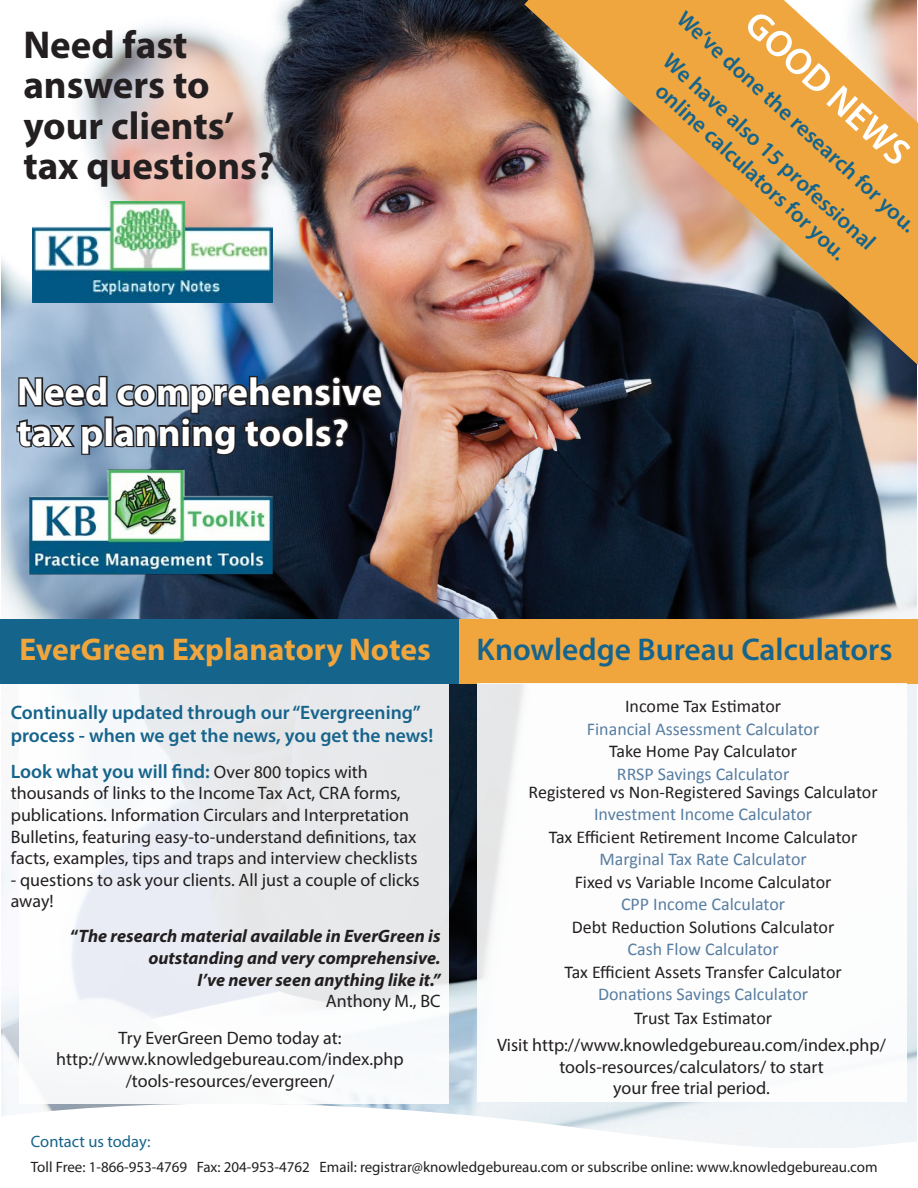
<style>
.page{position:relative;width:918px;height:1188px;background:#fff}
.page>*{position:absolute;margin:0;border:0;box-sizing:border-box;transform-origin:0 0}
.t1{font:700 39px "Myriad Pro";color:#231f20}
.t2{font:700 39px "Myriad Pro";color:#fff}
.t3{font:600 37.5px "Myriad Pro";color:#fff}
.t4{font:600 31.5px "Myriad Pro";color:#16648c}
.t5{font:700 31.5px "Myriad Pro";color:#f0a63d}
.t6{font:600 22.5px "Myriad Pro";color:#15648c}
.t7{font:600 19.5px/23.4px "Myriad Pro";color:#16648c}
.t8{font:18px/21.6px "Myriad Pro";color:#231f20}
.t9{font:18px "Calibri";color:#231f20}
.t10{font:18px "Calibri";color:#577da1}
.t11{font:italic 700 18px/21.6px "Myriad Pro";color:#231f20;text-align:right}
.t12{font:16.5px "Myriad Pro";color:#16648c}
.t13{font:15px "Myriad Pro";color:#231f20}
.s1{font-weight:400;font-size:18px;color:#231f20}
.s2{font-style:normal}
.s3{font-weight:400;font-style:normal}
</style>
<div class="page">
<img style="left:1px;top:0;width:916px;height:1080px">
<svg style="left:15px;top:374px;width:369px;height:83px;background:#424f5f"></svg>
<img style="left:32px;top:201px;width:240px;height:102px">
<img style="left:524px;top:0;width:394px;height:365px">
<div style="left:0;top:619px;width:477px;height:65px;background:#15648c"></div>
<div style="left:459px;top:619px;width:459px;height:65px;background:#f0a63d"></div>
<svg style="left:20px;top:684px;width:429px;height:396px"></svg>
<div style="left:477px;top:684px;width:430px;height:418px;background:#fff"></div>
<svg style="left:1px;top:1080px;width:916px;height:68px"></svg>
<img style="left:24px;top:464px;width:257px;height:116px">
<p class="t1" style="left:23px;top:19px;width:166px">Need fast</p>
<p class="t1" style="left:23px;top:60px;width:188px">answers to</p>
<p class="t1" style="left:23px;top:100px;width:212px">your clients’</p>
<p class="t1" style="left:23px;top:141px;width:253px">tax questions?</p>
<p class="t2" style="left:17px;top:367px;width:367px">Need comprehensive</p>
<p class="t2" style="left:17px;top:407px;width:333px">tax planning tools?</p>
<p class="t3" style="left:768px;top:0;width:210px;rotate:43deg">GOOD NEWS</p>
<p class="t6" style="left:691px;top:4px;width:317px;rotate:43deg">We’ve done the research for you.</p>
<p class="t6" style="left:677px;top:46px;width:280px;rotate:43deg">We have also 15 professional</p>
<p class="t6" style="left:670px;top:76px;width:251px;rotate:43deg">online calculators for you.</p>
<p class="t5" style="left:20px;top:629px;width:413px">EverGreen Explanatory Notes</p>
<p class="t4" style="left:477px;top:630px;width:418px">Knowledge Bureau Calculators</p>
<p class="t7" style="left:11px;top:700px;width:424px">Continually updated through our “Evergreening” process - when we get the news, you get the news!</p>
<p class="t7" style="left:11px;top:759px;width:359px">Look what you will find: <span class="s1">Over 800 topics with</span></p>
<p class="t8" style="left:11px;top:782px;width:408px">thousands of links to the Income Tax Act, CRA forms, publications. Information Circulars and Interpretation Bulletins, featuring easy-to-understand definitions, tax facts, examples, tips and traps and interview checklists</p>
<p class="t8" style="left:11px;top:869px;width:410px">- questions to ask your clients. All just a couple of clicks away!</p>
<p class="t9" style="left:625px;top:695px;width:158px">Income Tax Estimator</p>
<p class="t10" style="left:587px;top:717px;width:234px">Financial Assessment Calculator</p>
<p class="t9" style="left:609px;top:740px;width:189px">Take Home Pay Calculator</p>
<p class="t10" style="left:617px;top:762px;width:174px">RRSP Savings Calculator</p>
<p class="t9" style="left:529px;top:780px;width:351px">Registered vs Non-Registered Savings Calculator</p>
<p class="t10" style="left:594px;top:803px;width:220px">Investment Income Calculator</p>
<p class="t9" style="left:549px;top:825px;width:310px">Tax Efficient Retirement Income Calculator</p>
<p class="t10" style="left:599px;top:848px;width:209px">Marginal Tax Rate Calculator</p>
<p class="t9" style="left:575px;top:870px;width:258px">Fixed vs Variable Income Calculator</p>
<p class="t10" style="left:621px;top:893px;width:166px">CPP Income Calculator</p>
<p class="t9" style="left:572px;top:915px;width:264px">Debt Reduction Solutions Calculator</p>
<p class="t10" style="left:628px;top:938px;width:153px">Cash Flow Calculator</p>
<p class="t9" style="left:564px;top:960px;width:279px">Tax Efficient Assets Transfer Calculator</p>
<p class="t10" style="left:598px;top:983px;width:212px">Donations Savings Calculator</p>
<p class="t9" style="left:634px;top:1007px;width:140px">Trust Tax Estimator</p>
<p class="t11" style="left:70px;top:925px;width:372px"><span class="s2">“</span>The research material available in EverGreen is outstanding and very comprehensive.<br>I’ve never seen anything like it.”<br><span class="s3">Anthony M., BC</span></p>
<p class="t8" style="left:119px;top:1026px;width:224px">Try EverGreen Demo today at:</p>
<p class="t8" style="left:56px;top:1048px;width:349px;text-align:center">http://www.knowledgebureau.com/index.php /tools-resources/evergreen/</p>
<p class="t8" style="left:497px;top:1034px;width:390px;text-align:center">Visit http://www.knowledgebureau.com/index.php/ tools-resources/calculators/ to start<br>your free trial period.</p>
<p class="t12" style="left:31px;top:1132px;width:121px">Contact us today:</p>
<p class="t13" style="left:31px;top:1158px;width:848px">Toll Free: 1-866-953-4769 Fax: 204-953-4762 Email: registrar@knowledgebureau.com or subscribe online: www.knowledgebureau.com</p>
</div>
